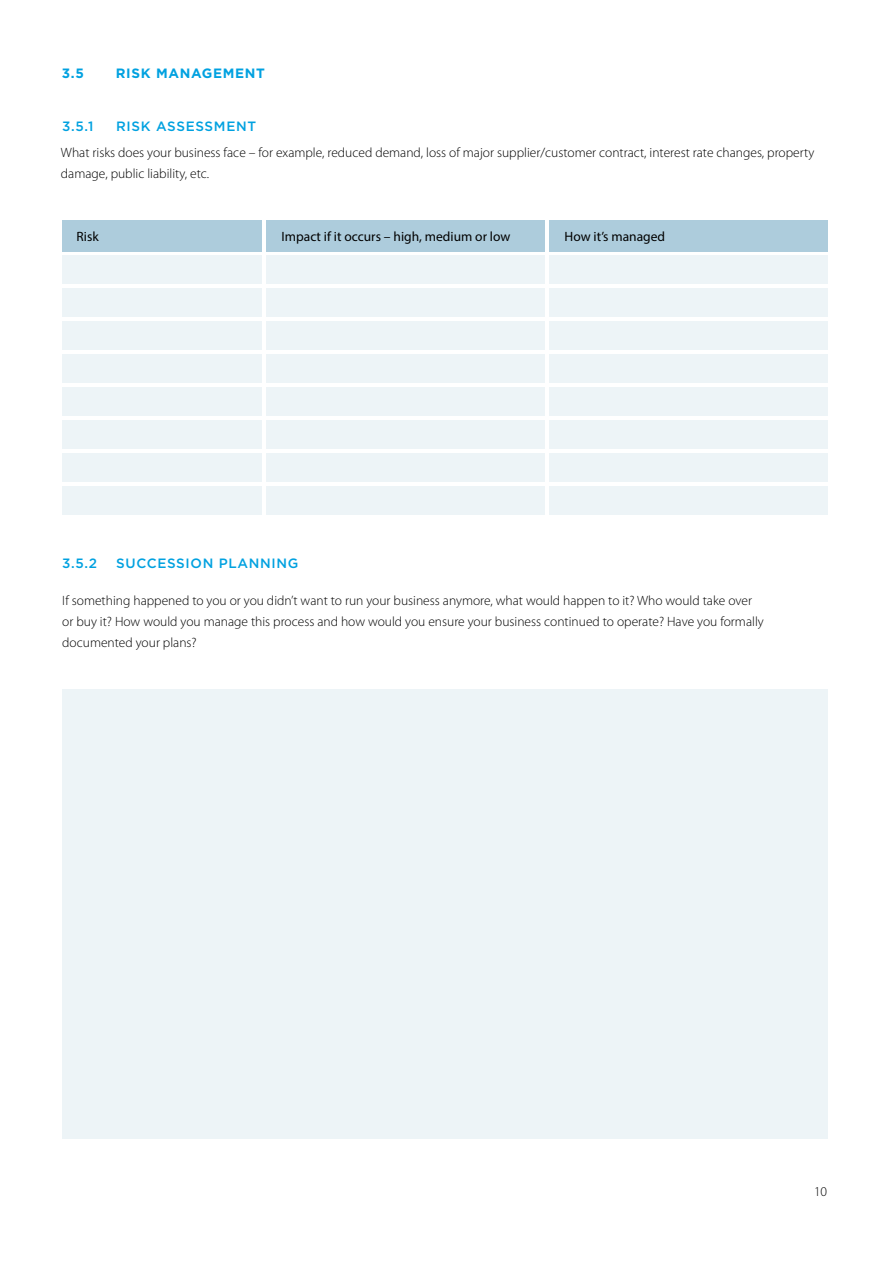
<style>
.page{position:relative;width:893px;height:1263px;background:#fff}
.page>*{position:absolute;margin:0;border:0;box-sizing:border-box;transform-origin:0 0}
.t1{font:300 13.5px/21px "Myriad Pro";color:#000}
.t2{font:13.5px "Myriad Pro";color:#000}
.t3{font:500 13.5px "Gotham";letter-spacing:.05em;color:#00a1e0}
.t4{font:700 13.5px "Gotham";letter-spacing:.05em;color:#00a1e0}
</style>
<div class="page">
<div style="left:62px;top:220px;width:200px;height:31px;background:#adccdc"></div>
<div style="left:266px;top:220px;width:279px;height:31px;background:#adccdc"></div>
<div style="left:549px;top:220px;width:278px;height:31px;background:#adccdc"></div>
<div style="left:62px;top:256px;width:200px;height:28px;background:#edf4f7"></div>
<div style="left:266px;top:256px;width:279px;height:28px;background:#edf4f7"></div>
<div style="left:549px;top:256px;width:278px;height:28px;background:#edf4f7"></div>
<div style="left:62px;top:288px;width:200px;height:29px;background:#edf4f7"></div>
<div style="left:266px;top:288px;width:279px;height:29px;background:#edf4f7"></div>
<div style="left:549px;top:288px;width:278px;height:29px;background:#edf4f7"></div>
<div style="left:62px;top:321px;width:200px;height:29px;background:#edf4f7"></div>
<div style="left:266px;top:321px;width:279px;height:29px;background:#edf4f7"></div>
<div style="left:549px;top:321px;width:278px;height:29px;background:#edf4f7"></div>
<div style="left:62px;top:354px;width:200px;height:29px;background:#edf4f7"></div>
<div style="left:266px;top:354px;width:279px;height:29px;background:#edf4f7"></div>
<div style="left:549px;top:354px;width:278px;height:29px;background:#edf4f7"></div>
<div style="left:62px;top:387px;width:200px;height:29px;background:#edf4f7"></div>
<div style="left:266px;top:387px;width:279px;height:29px;background:#edf4f7"></div>
<div style="left:549px;top:387px;width:278px;height:29px;background:#edf4f7"></div>
<div style="left:62px;top:420px;width:200px;height:29px;background:#edf4f7"></div>
<div style="left:266px;top:420px;width:279px;height:29px;background:#edf4f7"></div>
<div style="left:549px;top:420px;width:278px;height:28px;background:#edf4f7"></div>
<div style="left:62px;top:453px;width:200px;height:28px;background:#edf4f7"></div>
<div style="left:266px;top:453px;width:279px;height:28px;background:#edf4f7"></div>
<div style="left:549px;top:453px;width:278px;height:28px;background:#edf4f7"></div>
<div style="left:62px;top:486px;width:200px;height:28px;background:#edf4f7"></div>
<div style="left:266px;top:486px;width:279px;height:28px;background:#edf4f7"></div>
<div style="left:549px;top:486px;width:278px;height:28px;background:#edf4f7"></div>
<div style="left:62px;top:689px;width:766px;height:449px;background:#edf4f7"></div>
<h4 class="t4" style="left:62px;top:64px;width:24px">3.5</h4>
<h4 class="t4" style="left:116px;top:64px;width:151px">RISK MANAGEMENT</h4>
<h5 class="t3" style="left:62px;top:117px;width:33px">3.5.1</h5>
<h5 class="t3" style="left:116px;top:117px;width:141px">RISK ASSESSMENT</h5>
<p class="t1" style="left:61px;top:142px;width:755px">What risks does your business face – for example, reduced demand, loss of major supplier/customer contract, interest rate changes, property damage, public liability, etc.</p>
<p class="t2" style="left:76px;top:228px;width:24px">Risk</p>
<p class="t2" style="left:282px;top:228px;width:230px">Impact if it occurs – high, medium or low</p>
<p class="t2" style="left:565px;top:228px;width:102px">How it’s managed</p>
<h5 class="t3" style="left:62px;top:554px;width:36px">3.5.2</h5>
<h5 class="t3" style="left:116px;top:554px;width:184px">SUCCESSION PLANNING</h5>
<p class="t1" style="left:62px;top:590px;width:703px">If something happened to you or you didn’t want to run your business anymore, what would happen to it? Who would take over or buy it? How would you manage this process and how would you ensure your business continued to operate? Have you formally documented your plans?</p>
<p class="t1" style="left:814px;top:1181px;width:15px">10</p>
</div>
